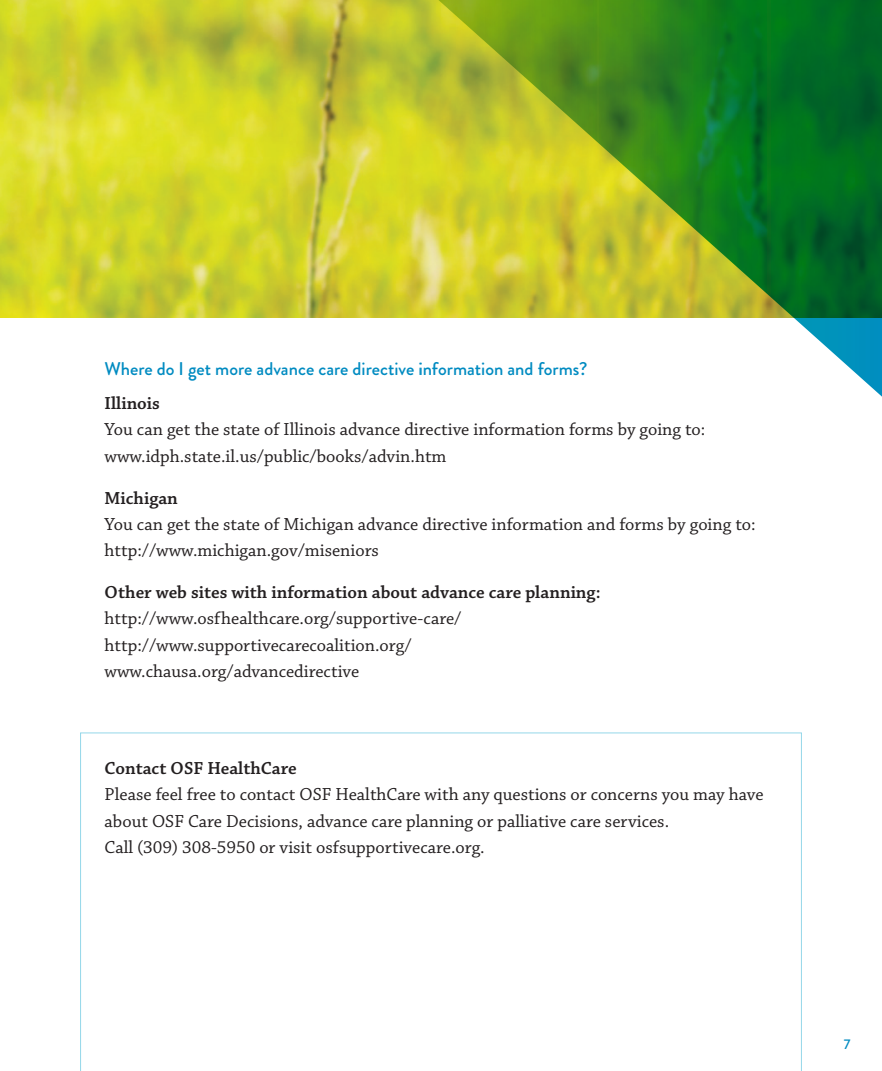
<style>
.page{position:relative;width:882px;height:1071px;background:#fff}
.page>*{position:absolute;margin:0;border:0;box-sizing:border-box;transform-origin:0 0}
.Body_Copy{font:18.38px/26.2px "Chaparral Pro";color:#231f20}
.Body_Copy-2{font:600 18.38px "Chaparral Pro";color:#231f20}
.t1{font:500 18.38px "Brandon Grotesque";color:#008bc1}
.t2{font:500 14px "Brandon Grotesque";color:#008bc1}
</style>
<div class="page">
<img style="left:0;top:0;width:421px;height:318px">
<svg style="left:421px;top:0;width:461px;height:397px"></svg>
<svg style="left:80px;top:732px;width:722px;height:339px"></svg>
<p class="t1" style="left:105px;top:356px;width:484px">Where do I get more advance care directive information and forms?</p>
<p class="Body_Copy-2" style="left:105px;top:393px;width:57px">Illinois</p>
<p class="Body_Copy" style="left:105px;top:417px;width:602px">You can get the state of Illinois advance directive information forms by going to:</p>
<p class="Body_Copy" style="left:105px;top:444px;width:343px">www.idph.state.il.us/public/books/advin.htm</p>
<p class="Body_Copy-2" style="left:105px;top:487px;width:75px">Michigan</p>
<p class="Body_Copy" style="left:105px;top:512px;width:653px">You can get the state of Michigan advance directive information and forms by going to:</p>
<p class="Body_Copy" style="left:105px;top:538px;width:276px">http://www.michigan.gov/miseniors</p>
<p class="Body_Copy-2" style="left:105px;top:582px;width:498px">Other web sites with information about advance care planning:</p>
<p class="Body_Copy" style="left:105px;top:606px;width:358px">http://www.osfhealthcare.org/supportive-care/</p>
<p class="Body_Copy" style="left:105px;top:633px;width:309px">http://www.supportivecarecoalition.org/</p>
<p class="Body_Copy" style="left:105px;top:659px;width:256px">www.chausa.org/advancedirective</p>
<p class="Body_Copy-2" style="left:105px;top:758px;width:194px">Contact OSF HealthCare</p>
<p class="Body_Copy" style="left:105px;top:782px;width:661px">Please feel free to contact OSF HealthCare with any questions or concerns you may have about OSF Care Decisions, advance care planning or palliative care services.</p>
<p class="Body_Copy" style="left:105px;top:835px;width:382px">Call (309) 308-5950 or visit osfsupportivecare.org.</p>
<p class="t2" style="left:844px;top:1035px;width:8px">7</p>
</div>
